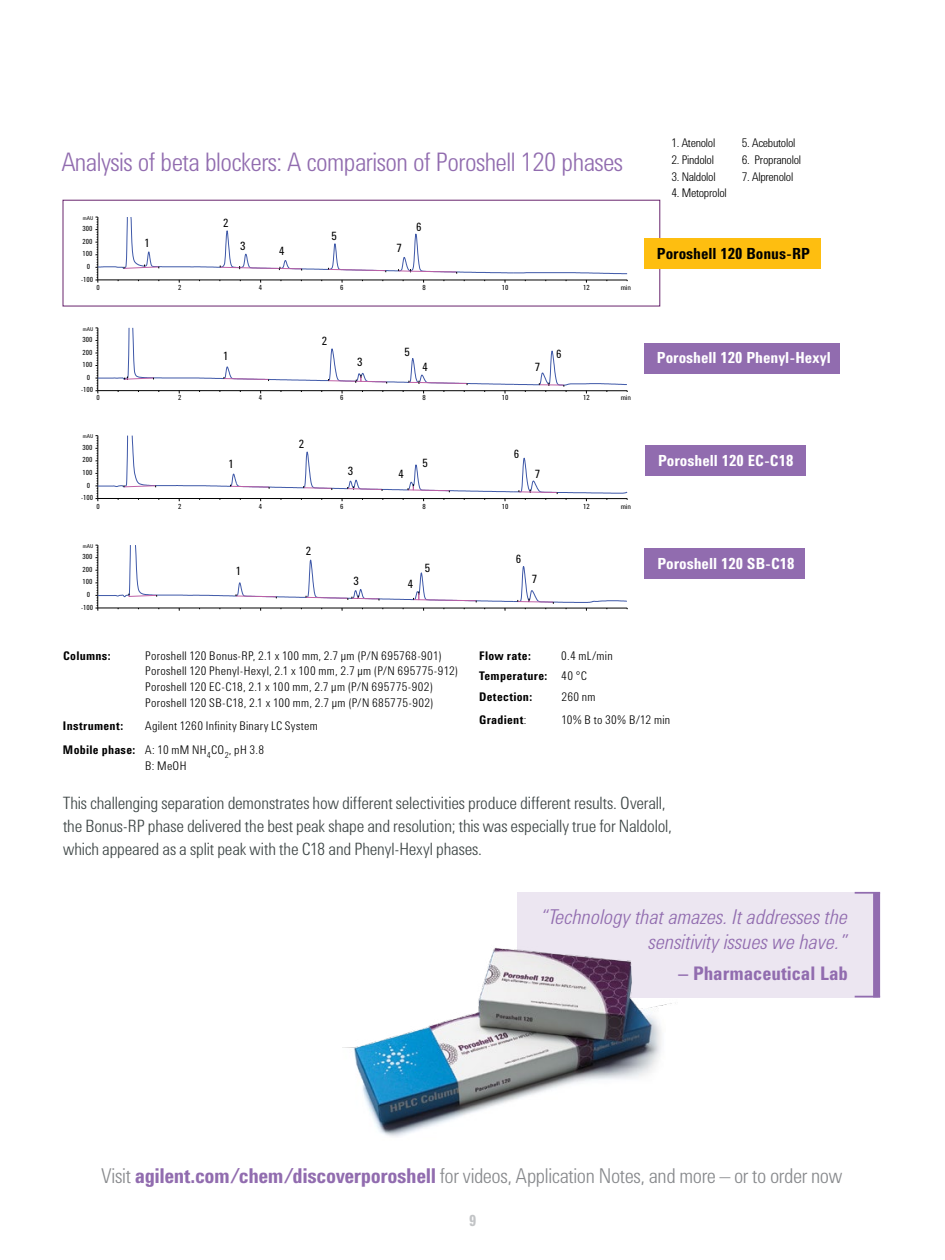
<style>
.page{position:relative;width:945px;height:1260px;background:#fff}
.page>*{position:absolute;margin:0;border:0;box-sizing:border-box;transform-origin:0 0}
.t1{font:300 26.25px "Agilent Condensed CFF";letter-spacing:-.02em;color:#916caf}
.t2{font:300 21px "Agilent Condensed CFF";letter-spacing:-.02em;color:#888a8d}
.t3{font:italic 300 21px/24.5px "Agilent Condensed CFF";color:#916caf;text-align:right}
.t4{font:700 19.25px "Agilent Condensed CFF";color:#916caf}
.t5{font:300 17.5px/22.8px "Agilent Condensed CFF";letter-spacing:-.01em;color:#3e4646}
.t6{font:700 15.75px "Agilent Condensed CFF";color:#fff}
.t7{font:700 15.75px "Agilent Condensed CFF";color:#000}
.t8{font:700 15.75px "Agilent Condensed CFF";color:#c2c4c6}
.t9{font:300 12.25px/15.8px "Agilent Condensed CFF";letter-spacing:.025em;color:#000}
.t10{font:300 12.25px "Agilent Condensed CFF";letter-spacing:-.02em;color:#000}
.t11{font:700 12.25px/20.8px "Agilent Condensed CFF";letter-spacing:.025em;color:#000}
.t12{font:11.72px "Agilent Condensed CFF";color:#000}
.t13{font:7.17px "Agilent Condensed CFF";color:#000}
.t14{font:5.42px "Agilent Condensed CFF";color:#000}
.s1{font-weight:700}
.s2{font-weight:300}
.s3{font-weight:700;color:#916caf}
</style>
<div class="page">
<div style="left:517px;top:892px;width:360px;height:105px;background:#ece6f1"></div>
<div style="left:873px;top:893px;width:7px;height:104px;background:#916caf"></div>
<hr style="left:855px;top:892px;width:25px;height:2px;background:#916caf">
<svg style="left:855px;top:996px;width:18px;height:1px"></svg>
<img style="left:342px;top:947px;width:335px;height:190px">
<svg style="left:95px;top:216px;width:533px;height:67px"></svg>
<svg style="left:95px;top:327px;width:533px;height:66px"></svg>
<svg style="left:95px;top:435px;width:533px;height:66px"></svg>
<svg style="left:95px;top:544px;width:533px;height:67px"></svg>
<div style="left:644px;top:343px;width:195px;height:30px;background:#916caf"></div>
<div style="left:645px;top:445px;width:160px;height:31px;background:#916caf"></div>
<div style="left:644px;top:549px;width:160px;height:30px;background:#916caf"></div>
<div style="left:644px;top:239px;width:176px;height:30px;background:#febe10"></div>
<h1 class="t1" style="left:62px;top:142px;width:563px">Analysis of beta blockers: A comparison of Poroshell 120 phases</h1>
<p class="t14" style="left:83px;top:214px;width:12px">mAU</p>
<p class="t13" style="left:82px;top:223px;width:12px">300</p>
<p class="t13" style="left:82px;top:236px;width:12px">200</p>
<p class="t13" style="left:82px;top:249px;width:12px">100</p>
<p class="t13" style="left:87px;top:261px;width:5px">0</p>
<p class="t13" style="left:81px;top:274px;width:14px">-100</p>
<p class="t12" style="left:145px;top:234px;width:7px">1</p>
<p class="t12" style="left:223px;top:214px;width:7px">2</p>
<p class="t12" style="left:240px;top:237px;width:7px">3</p>
<p class="t12" style="left:279px;top:242px;width:7px">4</p>
<p class="t12" style="left:331px;top:227px;width:7px">5</p>
<p class="t12" style="left:396px;top:239px;width:7px">7</p>
<p class="t12" style="left:416px;top:218px;width:7px">6</p>
<p class="t13" style="left:97px;top:282px;width:5px">0</p>
<p class="t13" style="left:178px;top:282px;width:5px">2</p>
<p class="t13" style="left:259px;top:282px;width:5px">4</p>
<p class="t13" style="left:340px;top:282px;width:5px">6</p>
<p class="t13" style="left:422px;top:282px;width:5px">8</p>
<p class="t13" style="left:502px;top:282px;width:8px">10</p>
<p class="t13" style="left:583px;top:282px;width:8px">12</p>
<p class="t13" style="left:621px;top:282px;width:12px">min</p>
<p class="t14" style="left:83px;top:325px;width:12px">mAU</p>
<p class="t13" style="left:82px;top:334px;width:12px">300</p>
<p class="t13" style="left:82px;top:347px;width:12px">200</p>
<p class="t13" style="left:82px;top:359px;width:12px">100</p>
<p class="t13" style="left:87px;top:372px;width:5px">0</p>
<p class="t13" style="left:81px;top:385px;width:14px">-100</p>
<p class="t12" style="left:223px;top:348px;width:7px">1</p>
<p class="t12" style="left:322px;top:332px;width:7px">2</p>
<p class="t12" style="left:357px;top:353px;width:7px">3</p>
<p class="t12" style="left:404px;top:343px;width:7px">5</p>
<p class="t12" style="left:422px;top:358px;width:7px">4</p>
<p class="t12" style="left:535px;top:359px;width:7px">7</p>
<p class="t12" style="left:556px;top:345px;width:7px">6</p>
<p class="t13" style="left:97px;top:392px;width:5px">0</p>
<p class="t13" style="left:178px;top:392px;width:5px">2</p>
<p class="t13" style="left:259px;top:392px;width:5px">4</p>
<p class="t13" style="left:340px;top:392px;width:5px">6</p>
<p class="t13" style="left:422px;top:392px;width:5px">8</p>
<p class="t13" style="left:502px;top:392px;width:8px">10</p>
<p class="t13" style="left:583px;top:392px;width:8px">12</p>
<p class="t13" style="left:621px;top:393px;width:12px">min</p>
<p class="t14" style="left:83px;top:432px;width:12px">mAU</p>
<p class="t13" style="left:82px;top:442px;width:12px">300</p>
<p class="t13" style="left:82px;top:455px;width:12px">200</p>
<p class="t13" style="left:82px;top:467px;width:12px">100</p>
<p class="t13" style="left:87px;top:480px;width:5px">0</p>
<p class="t13" style="left:81px;top:492px;width:14px">-100</p>
<p class="t12" style="left:228px;top:455px;width:7px">1</p>
<p class="t12" style="left:299px;top:435px;width:7px">2</p>
<p class="t12" style="left:348px;top:462px;width:7px">3</p>
<p class="t12" style="left:398px;top:465px;width:7px">4</p>
<p class="t12" style="left:422px;top:454px;width:7px">5</p>
<p class="t12" style="left:514px;top:445px;width:7px">6</p>
<p class="t12" style="left:535px;top:465px;width:7px">7</p>
<p class="t13" style="left:97px;top:501px;width:5px">0</p>
<p class="t13" style="left:178px;top:501px;width:5px">2</p>
<p class="t13" style="left:259px;top:501px;width:5px">4</p>
<p class="t13" style="left:340px;top:501px;width:5px">6</p>
<p class="t13" style="left:422px;top:501px;width:5px">8</p>
<p class="t13" style="left:502px;top:501px;width:8px">10</p>
<p class="t13" style="left:583px;top:501px;width:8px">12</p>
<p class="t13" style="left:621px;top:501px;width:12px">min</p>
<p class="t14" style="left:83px;top:542px;width:12px">mAU</p>
<p class="t13" style="left:82px;top:552px;width:12px">300</p>
<p class="t13" style="left:82px;top:564px;width:12px">200</p>
<p class="t13" style="left:82px;top:577px;width:12px">100</p>
<p class="t13" style="left:87px;top:589px;width:5px">0</p>
<p class="t13" style="left:81px;top:602px;width:14px">-100</p>
<p class="t12" style="left:236px;top:562px;width:7px">1</p>
<p class="t12" style="left:306px;top:542px;width:7px">2</p>
<p class="t12" style="left:354px;top:572px;width:7px">3</p>
<p class="t12" style="left:408px;top:575px;width:7px">4</p>
<p class="t12" style="left:425px;top:559px;width:7px">5</p>
<p class="t12" style="left:516px;top:550px;width:7px">6</p>
<p class="t12" style="left:532px;top:570px;width:7px">7</p>
<p class="t10" style="left:671px;top:134px;width:45px">1. Atenolol</p>
<p class="t10" style="left:671px;top:151px;width:44px">2. Pindolol</p>
<p class="t10" style="left:671px;top:167px;width:46px">3. Naldolol</p>
<p class="t10" style="left:671px;top:184px;width:57px">4. Metoprolol</p>
<p class="t10" style="left:742px;top:134px;width:55px">5. Acebutolol</p>
<p class="t10" style="left:742px;top:151px;width:61px">6. Propranolol</p>
<p class="t10" style="left:742px;top:167px;width:53px">7. Alprenolol</p>
<p class="t7" style="left:657px;top:242px;width:154px">Poroshell 120 Bonus-RP</p>
<p class="t6" style="left:657px;top:346px;width:175px">Poroshell 120 Phenyl-Hexyl</p>
<p class="t6" style="left:658px;top:448px;width:137px">Poroshell 120 EC-C18</p>
<p class="t6" style="left:657px;top:552px;width:139px">Poroshell 120 SB-C18</p>
<p class="t11" style="left:63px;top:644px;width:49px">Columns:</p>
<p class="t9" style="left:145px;top:646px;width:314px">Poroshell 120 Bonus-RP, 2.1 x 100 mm, 2.7 µm (P/N 695768-901)<br>Poroshell 120 Phenyl-Hexyl, 2.1 x 100 mm, 2.7 µm (P/N 695775-912)<br>Poroshell 120 EC-C18, 2.1 x 100 mm, 2.7 µm (P/N 695775-902)<br>Poroshell 120 SB-C18, 2.1 x 100 mm, 2.7 µm (P/N 685775-902)</p>
<p class="t11" style="left:63px;top:715px;width:62px">Instrument:</p>
<p class="t9" style="left:63px;top:713px;width:256px;line-height:23.6px;text-indent:82px">Agilent 1260 Infinity Binary LC System<br><span class="s1">Mobile phase:</span> A: 10 mM NH<sub>4</sub>CO<sub>2</sub>, pH 3.8</p>
<p class="t9" style="left:145px;top:757px;width:43px">B: MeOH</p>
<p class="t11" style="left:479px;top:644px;width:135px;text-indent:82px"><span class="s2">0.4 mL/min<br></span>Temperature: <span class="s2">40 °C<br></span>Detection:</p>
<p class="t11" style="left:479px;top:644px;width:53px">Flow rate:</p>
<p class="t9" style="left:561px;top:688px;width:36px">260 nm</p>
<p class="t11" style="left:479px;top:709px;width:49px">Gradient<span class="s2">:</span></p>
<p class="t9" style="left:561px;top:711px;width:110px">10% B to 30% B/12 min</p>
<p class="t5" style="left:63px;top:791px;width:611px">This challenging separation demonstrates how different selectivities produce different results. Overall, the Bonus-RP phase delivered the best peak shape and resolution; this was especially true for Naldolol, which appeared as a split peak with the C18 and Phenyl-Hexyl phases.</p>
<h2 class="t3" style="left:540px;top:903px;width:309px">“Technology that amazes. It addresses the sensitivity issues we have.”</h2>
<h3 class="t4" style="left:679px;top:959px;width:171px">– Pharmaceutical Lab</h3>
<h2 class="t2" style="left:101px;top:1160px;width:742px">Visit <span class="s3">agilent.com/chem/discoverporoshell</span> for videos, Application Notes, and more – or to order now</h2>
<p class="t8" style="left:469px;top:1208px;width:9px">9</p>
</div>
